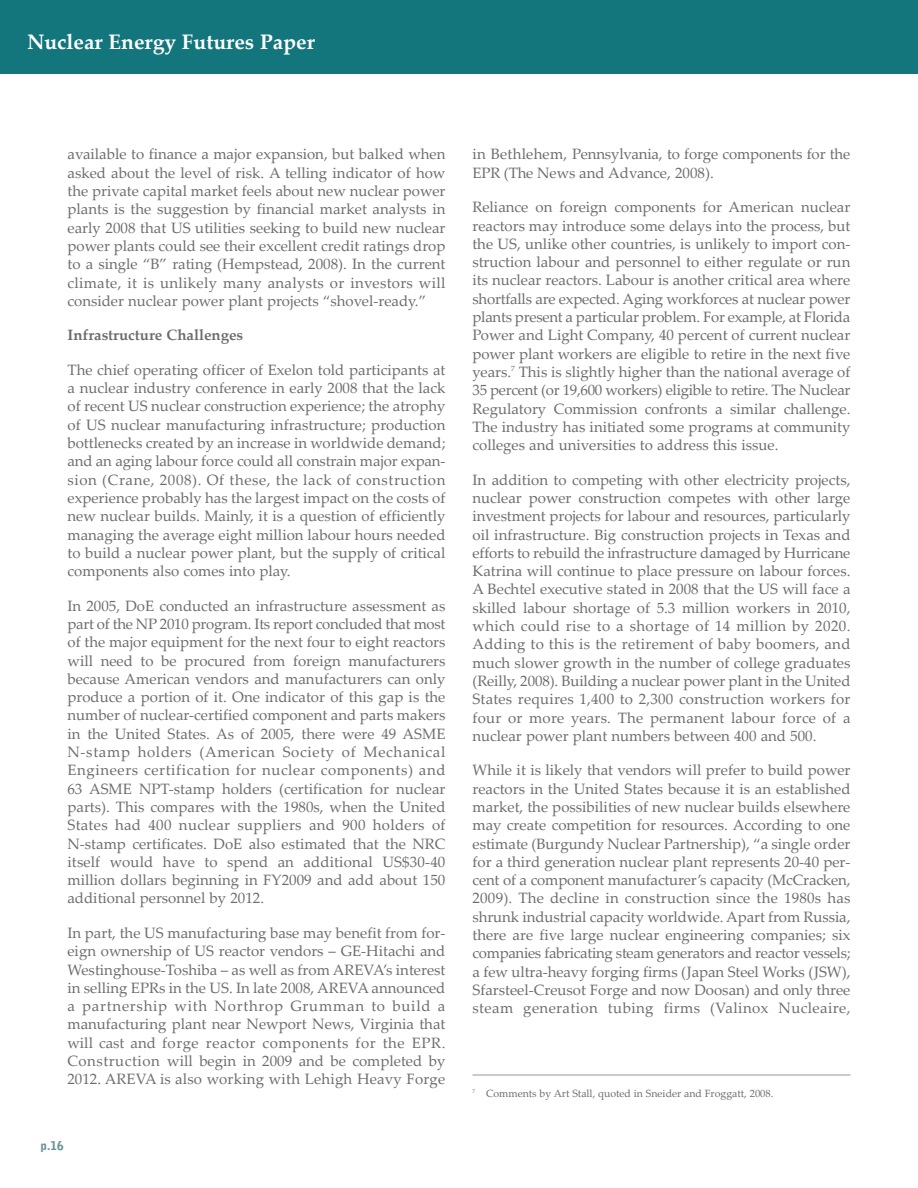
<style>
.page{position:relative;width:918px;height:1188px;background:#fff}
.page>*{position:absolute;margin:0;border:0;box-sizing:border-box;transform-origin:0 0}
.t1{font:700 21px "Palatino Linotype";color:#fff}
.t2{font:15px/18.3px "Palatino Linotype";color:#6c6d70;text-align:justify}
.t3{font:700 15px "Palatino Linotype";color:#6c6d70}
.t4{font:900 12px "Bell Gothic";color:#679399}
.t5{font:10.5px "Palatino Linotype";color:#6c6d70}
</style>
<div class="page">
<div style="left:0;top:0;width:918px;height:74px;background:#12767c"></div>
<hr style="left:472px;top:1075px;width:378px;height:1px;background:#9e9492">
<h1 class="t1" style="left:27px;top:34px;width:289px">Nuclear energy Futures Paper</h1>
<p class="t2" style="left:67px;top:147px;width:380px">available to finance a major expansion, but balked when asked about the level of risk. A telling indicator of how the private capital market feels about new nuclear power plants is the suggestion by financial market analysts in early 2008 that US utilities seeking to build new nuclear power plants could see their excellent credit ratings drop to a single “B” rating (hempstead, 2008). In the current climate, it is unlikely many analysts or investors will consider nuclear power plant projects “shovel-ready.”</p>
<p class="t3" style="left:67px;top:329px;width:177px">Infrastructure Challenges</p>
<p class="t2" style="left:67px;top:362px;width:380px">The chief operating officer of Exelon told participants at a nuclear industry conference in early 2008 that the lack of recent US nuclear construction experience; the atrophy of US nuclear manufacturing infrastructure; production bottlenecks created by an increase in worldwide demand; and an aging labour force could all constrain major expan&shy;sion (Crane, 2008). Of these, the lack of construction experience probably has the largest impact on the costs of new nuclear builds. Mainly, it is a question of efficiently managing the average eight million labour hours needed to build a nuclear power plant, but the supply of critical components also comes into play.</p>
<p class="t2" style="left:67px;top:598px;width:380px">In 2005, DoE conducted an infrastructure assessment as part of the NP 2010 program. Its report concluded that most of the major equipment for the next four to eight reactors will need to be procured from foreign manufacturers because American vendors and manufacturers can only produce a portion of it. One indicator of this gap is the number of nuclear-certified component and parts makers in the United States. As of 2005, there were 49 ASME N-stamp holders (American Society of Mechanical Engineers certification for nuclear components) and 63 ASME NPT-stamp holders (certification for nuclear parts). This compares with the 1980s, when the United States had 400 nuclear suppliers and 900 holders of N-stamp certificates. DoE also estimated that the NrC itself would have to spend an additional US$30-40 million dollars beginning in FY2009 and add about 150 additional personnel by 2012.</p>
<p class="t2" style="left:67px;top:925px;width:380px">In part, the US manufacturing base may benefit from for&shy;eign ownership of US reactor vendors – GE-hitachi and Westinghouse-Toshiba – as well as from ArEVA’s interest in selling EPrs in the US. In late 2008, ArEVA announced a partnership with Northrop Grumman to build a manufacturing plant near Newport News, Virginia that will cast and forge reactor components for the EPr.<br>Construction will begin in 2009 and be completed by 2012. ArEVA is also working with Lehigh heavy Forge</p>
<p class="t4" style="left:40px;top:1138px;width:25px">p.16</p>
<p class="t2" style="left:472px;top:147px;width:379px">in Bethlehem, Pennsylvania, to forge components for the<br>EPr (The News and Advance, 2008).</p>
<p class="t2" style="left:472px;top:200px;width:380px">reliance on foreign components for American nuclear reactors may introduce some delays into the process, but the US, unlike other countries, is unlikely to import con&shy;struction labour and personnel to either regulate or run its nuclear reactors. Labour is another critical area where shortfalls are expected. Aging workforces at nuclear power plants present a particular problem. For example, at Florida Power and Light Company, 40 percent of current nuclear power plant workers are eligible to retire in the next five years.<sup>7</sup> This is slightly higher than the national average of 35 percent (or 19,600 workers) eligible to retire. The Nuclear regulatory Commission confronts a similar challenge.<br>The industry has initiated some programs at community colleges and universities to address this issue.</p>
<p class="t2" style="left:473px;top:472px;width:380px">In addition to competing with other electricity projects, nuclear power construction competes with other large investment projects for labour and resources, particularly oil infrastructure. Big construction projects in Texas and efforts to rebuild the infrastructure damaged by hurricane Katrina will continue to place pressure on labour forces.<br>A Bechtel executive stated in 2008 that the US will face a skilled labour shortage of 5.3 million workers in 2010, which could rise to a shortage of 14 million by 2020.<br>Adding to this is the retirement of baby boomers, and much slower growth in the number of college graduates (reilly, 2008). Building a nuclear power plant in the United States requires 1,400 to 2,300 construction workers for four or more years. The permanent labour force of a nuclear power plant numbers between 400 and 500.</p>
<p class="t2" style="left:473px;top:763px;width:380px">While it is likely that vendors will prefer to build power reactors in the United States because it is an established market, the possibilities of new nuclear builds elsewhere may create competition for resources. According to one estimate (Burgundy Nuclear Partnership), “a single order for a third generation nuclear plant represents 20-40 per&shy;cent of a component manufacturer’s capacity (McCracken, 2009). The decline in construction since the 1980s has shrunk industrial capacity worldwide. Apart from russia, there are five large nuclear engineering companies; six companies fabricating steam generators and reactor vessels; a few ultra-heavy forging firms (Japan Steel Works (JSW), Sfarsteel-Creusot Forge and now Doosan) and only three steam generation tubing firms (Valinox Nucleaire,</p>
<p class="t5" style="left:472px;top:1090px;width:302px"><sup>7</sup> Comments by Art Stall, quoted in Sneider and Froggatt, 2008.</p>
</div>
